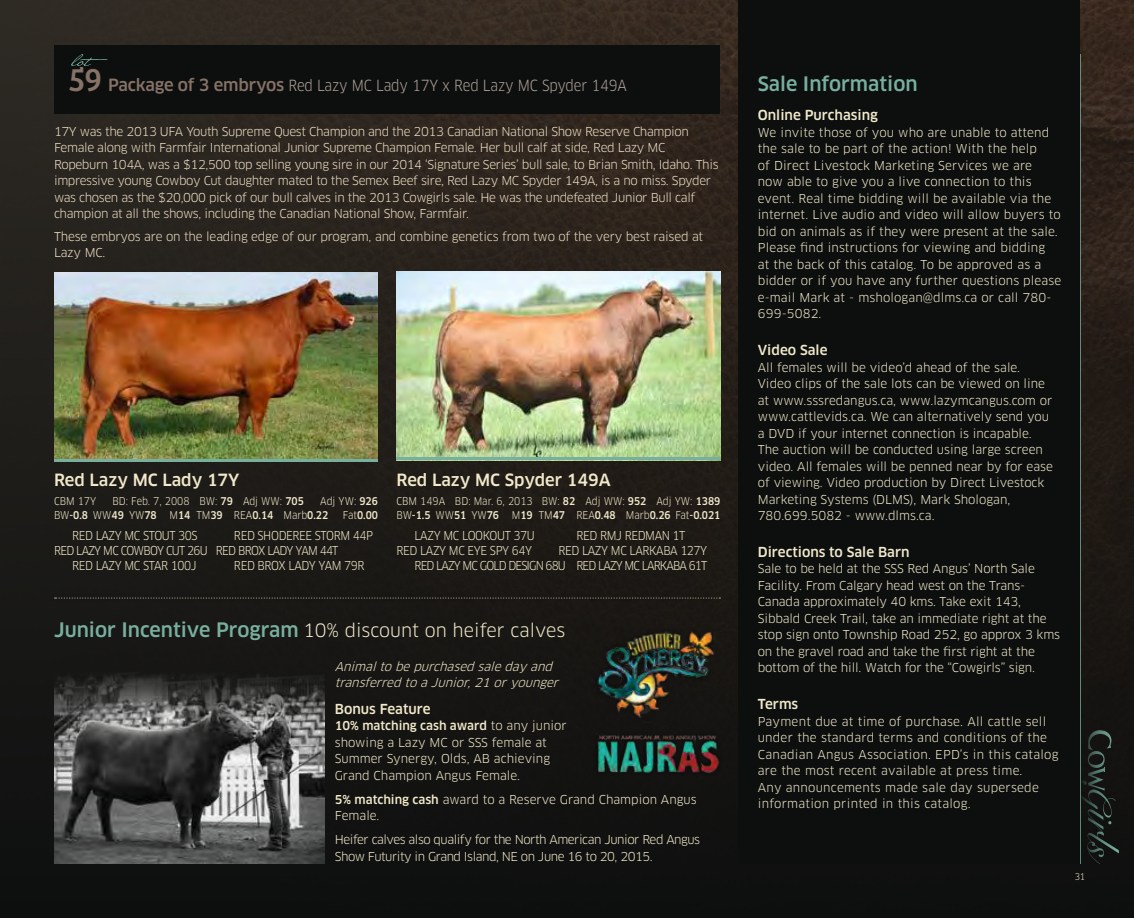
<style>
.page{position:relative;width:1134px;height:918px;background:#fff}
.page>*{position:absolute;margin:0;border:0;box-sizing:border-box;transform-origin:0 0}
.t1{font:33.75px "Bree Serif";color:#867266}
.t2{font:500 19.5px "Clan OT";color:#78af9f}
.t3{font:18px "Clan OT";color:#f1e9ca}
.t4{font:500 16.5px "Clan OT";color:#f1e9ca}
.t5{font:15px "Clan OT Narr";letter-spacing:-.01em;color:#aea096}
.t6{font:500 13.5px "Clan OT";color:#f1e9ca}
.t7{font:12px/16.5px "Clan OT";color:#f1e9ca}
.t8{font:12px/16.5px "Clan OT";letter-spacing:-.03em;color:#ecdec3}
.t9{font:12px/16.5px "Clan OT";letter-spacing:.02em;color:#f1e9ca}
.t10{font:12px "Clan OT Narr";letter-spacing:-.035em;color:#f1e9ca}
.t11{font:12px/16.5px "Clan OT";letter-spacing:-.04em;color:#f1e9ca}
.t12{font:12px/15px "Clan OT Narr";letter-spacing:-.07em;color:#f1e9ca;text-align:right}
.t13{font:italic 12px/16.5px "Clan OT";color:#f1e9ca}
.t14{font:12px "Clan OT Narr";letter-spacing:-.06em;color:#f1e9ca}
.t15{font:10.5px/13.5px "Clan OT Narr";color:#f1e9ca}
.t16{font:500 10.5px/13.5px "Clan OT Narr";letter-spacing:-.005em;color:#f1e9ca}
.t17{font:9px "Clan OT Narr";color:#f1e9ca}
.s1{font-family:"Clan OT";font-weight:500;font-size:16.5px;color:#867266}
.s2{font-weight:500}
.s3{font-weight:400}
.s4{font-weight:500;font-size:19.5px;color:#78af9f}
</style>
<div class="page">
<div style="left:0;top:0;width:1134px;height:918px;background:linear-gradient(to bottom,#362c23,#0d0f0f)"></div>
<svg style="left:1081px;top:730px;width:38px;height:134px"></svg>
<hr style="left:1079px;top:54px;width:2px;height:810px;background:#78af9f">
<div style="left:738px;top:0;width:341px;height:864px;background:#0d0f0f"></div>
<div style="left:54px;top:45px;width:666px;height:68px;background:#0d0f0f"></div>
<svg style="left:71px;top:54px;width:37px;height:12px"></svg>
<img style="left:54px;top:273px;width:324px;height:186px">
<hr style="left:54px;top:459px;width:324px;height:3px;background:#78af9f">
<img style="left:396px;top:271px;width:324px;height:186px">
<hr style="left:396px;top:457px;width:324px;height:3px;background:#78af9f">
<div style="left:50px;top:593px;width:674px;height:10px;background:#191714"></div>
<svg style="left:55px;top:597px;width:665px;height:2px"></svg>
<img style="left:54px;top:672px;width:270px;height:192px">
<div style="left:593px;top:627px;width:126px;height:100px;background:#151412"></div>
<img style="left:591px;top:625px;width:129px;height:98px">
<div style="left:593px;top:731px;width:130px;height:45px;background:#121210"></div>
<img style="left:598px;top:735px;width:121px;height:38px">
<h1 class="t1" style="left:69px;top:55px;width:35px">59</h1>
<p class="t5" style="left:108px;top:76px;width:520px"><span class="s1">Package of 3 embryos</span> Red Lazy MC Lady 17Y x Red Lazy MC Spyder 149A</p>
<p class="t8" style="left:54px;top:123px;width:666px">17Y was the 2013 UFA Youth Supreme Quest Champion and the 2013 Canadian National Show Reserve Champion Female along with Farmfair International Junior Supreme Champion Female. Her bull calf at side, Red Lazy MC Ropeburn 104A, was a $12,500 top selling young sire in our 2014 ‘Signature Series’ bull sale, to Brian Smith, Idaho. This impressive young Cowboy Cut daughter mated to the Semex Beef sire, Red Lazy MC Spyder 149A, is a no miss. Spyder was chosen as the $20,000 pick of our bull calves in the 2013 Cowgirls sale. He was the undefeated Junior Bull calf champion at all the shows, including the Canadian National Show, Farmfair.</p>
<p class="t8" style="left:54px;top:228px;width:651px">These embryos are on the leading edge of our program, and combine genetics from two of the very best raised at<br>Lazy MC.</p>
<h3 class="t4" style="left:54px;top:470px;width:187px">Red Lazy MC Lady 17Y</h3>
<p class="t15" style="left:54px;top:495px;width:44px">CBM 17Y</p>
<p class="t15" style="left:112px;top:495px;width:193px">BD: Feb. 7, 2008 BW: <span class="s2">79</span> Adj WW: <span class="s2">705</span></p>
<p class="t16" style="left:54px;top:495px;width:325px;text-indent:266px"><span class="s3">Adj YW:</span> 926<br><span class="s3">BW</span>-0.8 <span class="s3">WW</span>49 <span class="s3">YW</span>78 <span class="s3">M</span>14 <span class="s3">TM</span>39 <span class="s3">REA</span>0.14 <span class="s3">Marb</span>0.22</p>
<p class="t16" style="left:343px;top:508px;width:37px"><span class="s3">Fat</span>0.00</p>
<p class="t10" style="left:72px;top:528px;width:127px">RED LAZY MC STOUT 30S</p>
<p class="t10" style="left:234px;top:528px;width:141px">RED SHODEREE STORM 44P</p>
<p class="t14" style="left:54px;top:543px;width:286px">RED LAZY MC COWBOY CUT 26U RED BROX LADY YAM 44T</p>
<p class="t10" style="left:72px;top:558px;width:126px">RED LAZY MC STAR 100J</p>
<p class="t10" style="left:234px;top:558px;width:132px">RED BROX LADY YAM 79R</p>
<h3 class="t4" style="left:396px;top:470px;width:216px">Red Lazy MC Spyder 149A</h3>
<p class="t15" style="left:396px;top:495px;width:325px">CBM 149A BD: Mar. 6, 2013 BW: <span class="s2">82</span> Adj WW: <span class="s2">952</span> Adj YW: <span class="s2">1389<br></span>BW<span class="s2">-1.5</span> WW<span class="s2">51</span> YW<span class="s2">76</span> M<span class="s2">19</span> TM<span class="s2">47</span> REA<span class="s2">0.48</span> Marb<span class="s2">0.26</span> Fat<span class="s2">-0.021</span></p>
<p class="t10" style="left:415px;top:528px;width:122px">LAZY MC LOOKOUT 37U</p>
<p class="t10" style="left:576px;top:528px;width:111px">RED RMJ REDMAN 1T</p>
<p class="t10" style="left:397px;top:543px;width:137px">RED LAZY MC EYE SPY 64Y</p>
<p class="t12" style="left:415px;top:543px;width:294px">RED LAZY MC LARKABA 127Y<br>RED LAZY MC GOLD DESIGN 68U RED LAZY MC LARKABA 61T</p>
<h3 class="t3" style="left:54px;top:619px;width:513px"><span class="s4">Junior Incentive Program</span> 10% discount on heifer calves</h3>
<p class="t13" style="left:335px;top:658px;width:229px">Animalto bepurchased saleday and transferred to aJunior,21 oryounger</p>
<p class="t6" style="left:335px;top:701px;width:97px">Bonus Feature</p>
<p class="t7" style="left:335px;top:718px;width:233px"><span class="s2">10% matching cash award</span> to any junior showing a Lazy MC or SSS female at Summer Synergy, Olds, AB achieving Grand Champion Angus Female.</p>
<p class="t7" style="left:335px;top:791px;width:363px"><span class="s2">5% matching cash</span> award to a Reserve Grand Champion Angus<br>Female.</p>
<p class="t11" style="left:335px;top:832px;width:367px">Heifer calves also qualify for the North American Junior Red Angus<br>Show Futurity in Grand Island, NE on June 16 to 20, 2015.</p>
<h2 class="t2" style="left:758px;top:73px;width:161px">Sale Information</h2>
<p class="t6" style="left:758px;top:107px;width:122px">Online Purchasing</p>
<p class="t7" style="left:758px;top:124px;width:305px">We invite those of you who are unable to attend the sale to be part of the action! With the help<br>of Direct Livestock Marketing Services we are<br>now able to give you a live connection to this event. Real time bidding will be available via the internet. Live audio and video will allow buyers to bid on animals as if they were present at the sale.<br>Please find instructions for viewing and bidding<br>at the back of this catalog. To be approved as a bidder or if you have any further questions please e-mail Mark at - mshologan@dlms.ca or call 780- 699-5082.</p>
<p class="t6" style="left:758px;top:342px;width:71px">Video Sale</p>
<p class="t7" style="left:758px;top:359px;width:297px">All females will be video’d ahead of the sale.<br>Video clips of the sale lots can be viewed on line at www.sssredangus.ca, www.lazymcangus.com or www.cattlevids.ca. We can alternatively send you a DVD if your internet connection is incapable.<br>The auction will be conducted using large screen video. All females will be penned near by for ease of viewing. Video production by Direct Livestock Marketing Systems (DLMS), Mark Shologan, 780.699.5082 - www.dlms.ca.</p>
<p class="t6" style="left:758px;top:544px;width:153px">Directions to Sale Barn</p>
<p class="t7" style="left:758px;top:561px;width:304px">Sale to be held at the SSS Red Angus’ North Sale Facility. From Calgary head west on the Trans-Canada approximately 40 kms. Take exit 143, Sibbald Creek Trail, take an immediate right at the stop sign onto Township Road 252, go approx 3 kms on the gravel road and take the first right at the bottom of the hill. Watch for the “Cowgirls” sign.</p>
<p class="t6" style="left:758px;top:696px;width:42px">Terms</p>
<p class="t9" style="left:758px;top:713px;width:302px">Payment due at time of purchase. All cattle sell under the standard terms and conditions of the Canadian Angus Association. EPD’s in this catalog are the most recent available at press time.<br>Any announcements made sale day supersede information printed in this catalog.</p>
<p class="t17" style="left:1075px;top:871px;width:12px">31</p>
</div>
